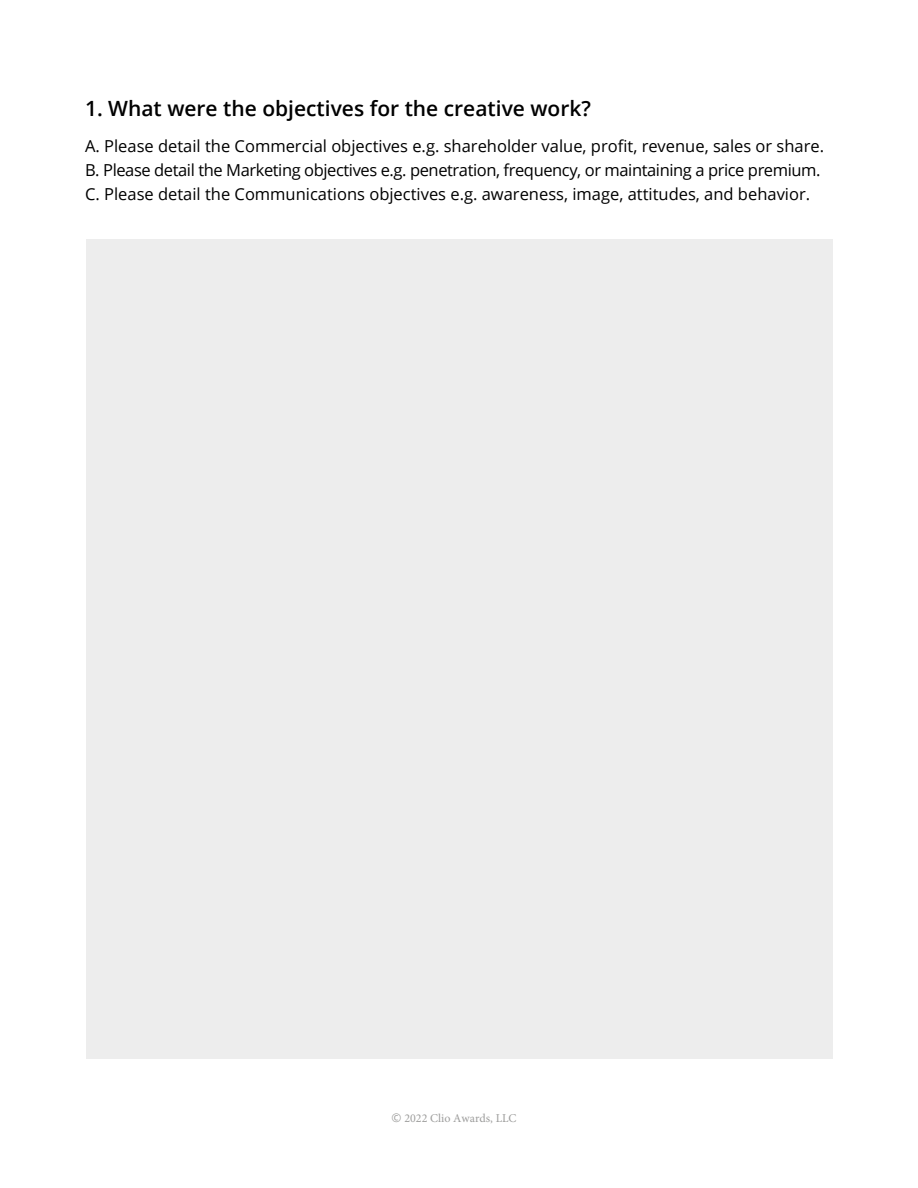
<style>
.page{position:relative;width:918px;height:1188px;background:#fff}
.page>*{position:absolute;margin:0;border:0;box-sizing:border-box;transform-origin:0 0}
.t1{font:600 21px "Open Sans";color:#000}
.t2{font:16.5px/24px "Open Sans";color:#000}
.t3{font:12px "Minion Pro";color:#9d9d9c}
.s1{font-family:"Open Sans"}
</style>
<div class="page">
<div style="left:86px;top:239px;width:746px;height:820px;background:#ededed"></div>
<p class="t1" style="left:85px;top:94px;width:508px">1. What were the objectives for the creative work?</p>
<p class="t2" style="left:85px;top:134px;width:741px">A. Please detail the Commercial objectives e.g. shareholder value, profit, revenue, sales or share.<br>B. Please detail the Marketing objectives e.g. penetration, frequency, or maintaining a price premium.<br>C. Please detail the Communications objectives e.g. awareness, image, attitudes, and behavior.</p>
<p class="t3" style="left:391px;top:1110px;width:127px"><span class="s1">©</span> 2022 Clio Awards, LLC</p>
</div>
